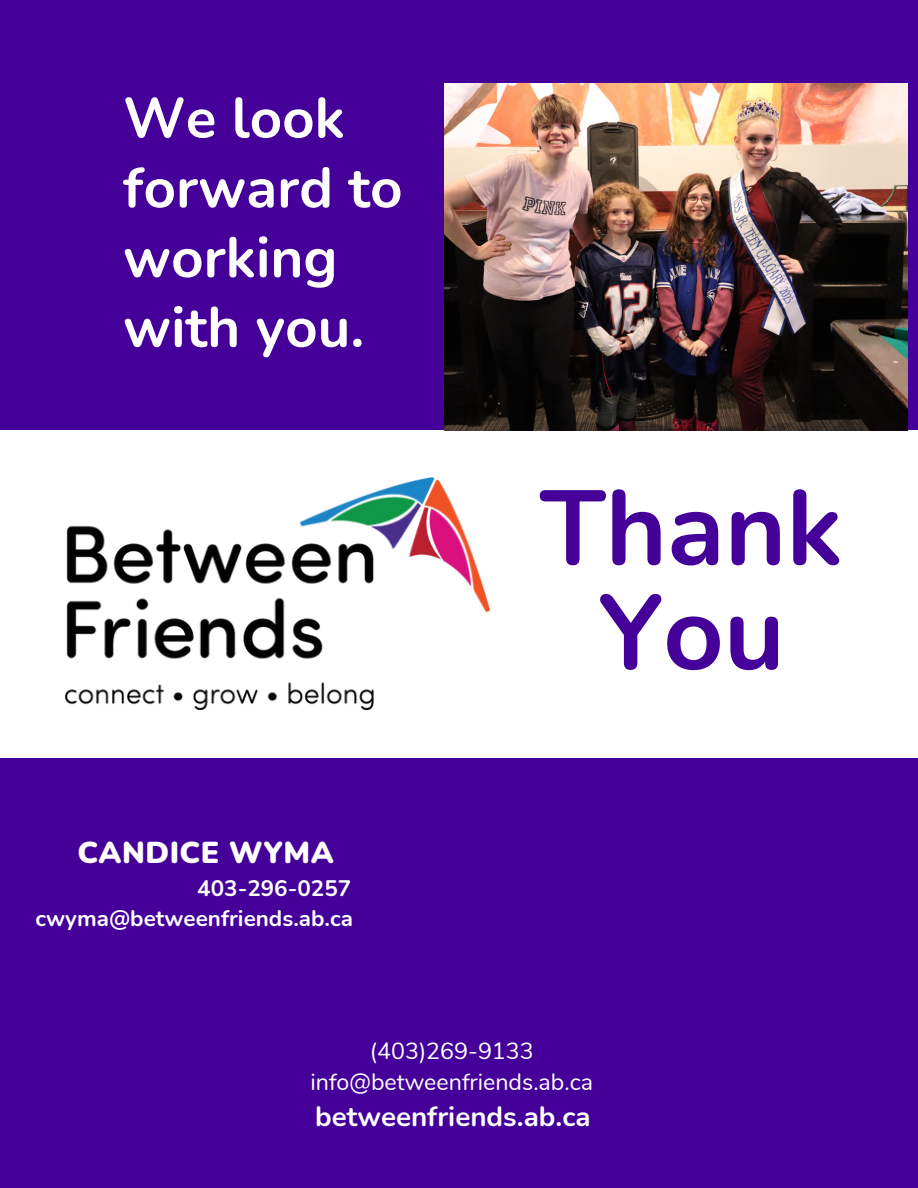
<style>
.page{position:relative;width:918px;height:1188px;background:#409}
.page>*{position:absolute;margin:0;border:0;box-sizing:border-box;transform-origin:0 0}
.t1{font:700 105.45px/104.7px "Nunito";color:#409;text-align:center}
.t2{font:700 56.4px/69.8px "Nunito";color:#fff}
.t3{font:900 30.3px "Nunito";letter-spacing:.015em;color:#fff}
.t4{font:700 27.75px "Nunito";color:#fff}
.t5{font:23.25px/31.5px "Nunito";color:#fff;text-align:center}
.t6{font:700 22.35px/30.3px "Nunito";color:#fff;text-align:right}
</style>
<div class="page">
<div style="left:0;top:431px;width:918px;height:327px;background:#fff"></div>
<img style="left:444px;top:83px;width:464px;height:348px">
<img style="left:65px;top:478px;width:424px;height:231px">
<p class="t2" style="left:123px;top:84px;width:281px">We look forward to working with you.</p>
<p class="t3" style="left:77px;top:832px;width:258px">CANDICE WYMA</p>
<p class="t6" style="left:36px;top:873px;width:319px">403-296-0257 cwyma@betweenfriends.ab.ca</p>
<p class="t1" style="left:540px;top:477px;width:304px">Thank<br>You</p>
<p class="t5" style="left:310px;top:1035px;width:284px">(403)269-9133 info@betweenfriends.ab.ca</p>
<p class="t4" style="left:315px;top:1098px;width:277px">betweenfriends.ab.ca</p>
</div>
